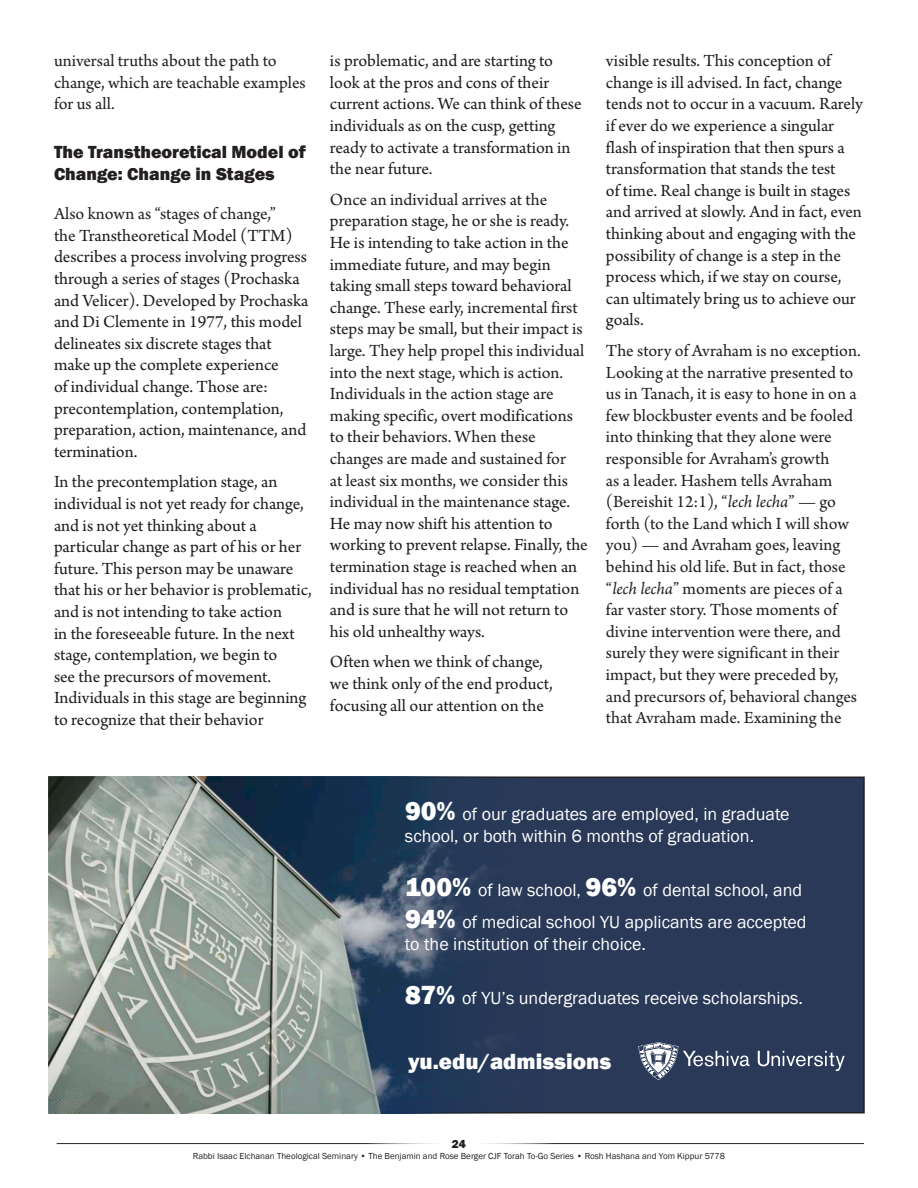
<style>
.page{position:relative;width:918px;height:1188px;background:#fff}
.page>*{position:absolute;margin:0;border:0;box-sizing:border-box;transform-origin:0 0}
.t1{font:800 22.5px "Franklin Gothic";color:#fff}
.Paragraph{font:18px/21.6px "Arno Pro";color:#1c1c1c}
.Paragraph-2{font:18px/21.6px "Arno Pro";color:#231f20}
.t2{font:18px/21.6px "Franklin Gothic";color:#fff}
.Subtitle{font:800 18px/21.6px "Franklin Gothic";color:#231f20}
.t3{font:800 12px "Franklin Gothic";color:#231f20}
.t4{font:9px "Franklin Gothic";color:#231f20}
.s1{color:#231f20}
.s2{font-style:italic}
.s3{font-weight:800;font-size:27px}
</style>
<div class="page">
<hr style="left:465px;top:1143px;width:399px;height:1px;background:#231f20">
<hr style="left:57px;top:1143px;width:398px;height:1px;background:#231f20">
<div style="left:118px;top:777px;width:746px;height:336px;background:#2a3958"></div>
<img style="left:49px;top:777px;width:505px;height:336px">
<svg style="left:758px;top:1051px;width:87px;height:20px"></svg>
<svg style="left:638px;top:1042px;width:112px;height:38px"></svg>
<p class="Paragraph-2" style="left:54px;top:51px;width:253px">universal truths about the path to change, which are teachable examples for us all.</p>
<p class="Subtitle" style="left:54px;top:141px;width:253px">The Transtheoretical Model of<br>Change: Change in Stages</p>
<p class="Paragraph" style="left:54px;top:204px;width:256px"><span class="s1">Also known as “stages of change,”<br>the</span> Transtheoretical Model (TTM) describes a process involving progress through a series of stages (Prochaska and Velicer). Developed by Prochaska and Di Clemente in 1977, this model delineates six discrete stages that make up the complete experience<br>of individual change. Those are: precontemplation, contemplation, preparation, action, maintenance, and termination.</p>
<p class="Paragraph" style="left:54px;top:472px;width:259px"><span class="s1">In the</span> precontemplation stage, an individual is not yet ready for change, and is not yet thinking about a particular change as part of his or her future. This person may be unaware that his or her behavior is problematic<span class="s1">, and</span> is not intending to take action<br>in the foreseeable future. In the next stage, contemplation, we begin to<br>see the precursors of movement.<br>Individuals in this stage are beginning to recognize that their behavior</p>
<p class="Paragraph" style="left:330px;top:51px;width:253px">is problematic, and are starting to look at the pros and cons of their current actions. We can think of these individuals as on the cusp, getting ready to activate a transformation in the near future.</p>
<p class="Paragraph" style="left:330px;top:190px;width:259px"><span class="s1">Once an individual arrives at the </span>preparation stage, he or she is ready.<br>He is intending to take action in the immediate future, and may begin taking small steps toward behavioral change. <span class="s1">These early, incremental first steps may be small, but their impact is large. They help propel this individual into the next stage, which is action.<br>Individuals in the action stage are making</span> specific, overt modifications to their behaviors. <span class="s1">When these changes are made and sustained for<br>at least six months, we consider this individual in the</span> maintenance stage.<br>He may now shift his attention to working to prevent relapse. Finally, the termination stage is reached when an individual has no residual temptation and is sure that he will not return to his old unhealthy ways.</p>
<p class="Paragraph" style="left:330px;top:652px;width:224px">Often when we think of change, we think only of the end product, focusing all our attention on the</p>
<p class="Paragraph" style="left:606px;top:51px;width:258px">visible results. This conception of change is ill advised. In fact, change tends not to occur in a vacuum. Rarely if ever do we experience a singular flash of inspiration that then spurs a transformation that stands the test<br>of time. Real change is built in stages and arrived at slowly. And in fact, even thinking about and engaging with the possibility of change is a step in the process which, if we stay on course, can ultimately bring us to achieve our goals.</p>
<p class="Paragraph-2" style="left:606px;top:341px;width:256px">The story of Avraham is no exception.<br>Looking at the narrative presented to us in Tanach, it is easy to hone in on a few blockbuster events and be fooled into thinking that they alone were responsible for Avraham’s growth<br>as a leader. Hashem tells Avraham (Bereishit 12:1), “<span class="s2">lech lecha</span>” — go forth (to the Land which I will show you) — and Avraham goes, leaving behind his old life. But in fact, those “<span class="s2">lech lecha</span>” moments are pieces of a far vaster story. Those moments of divine intervention were there, and surely they were significant in their impact, but they were preceded by, and precursors of, behavioral changes that Avraham made. Examining the</p>
<p class="t2" style="left:405px;top:804px;width:386px"><span class="s3">90%</span> of our graduates are employed, in graduate school, or both within 6 months of graduation.</p>
<p class="t2" style="left:405px;top:874px;width:403px;line-height:32.4px"><span class="s3">100%</span> of law school, <span class="s3">96%</span> of dental school, and<br><span class="s3">94%</span> of medical school YU applicants are accepted</p>
<p class="t2" style="left:405px;top:933px;width:243px">to the institution of their choice.</p>
<p class="t2" style="left:405px;top:987px;width:400px"><span class="s3">87%</span> of YU’s undergraduates receive scholarships.</p>
<p class="t1" style="left:408px;top:1047px;width:205px">yu.edu/admissions</p>
<p class="t3" style="left:452px;top:1137px;width:16px">24</p>
<p class="t4" style="left:193px;top:1151px;width:534px">Rabbi Isaac Elchanan Theological Seminary • The Benjamin and Rose Berger CJF Torah To-Go Series • Rosh Hashana and Yom Kippur 5778</p>
</div>
